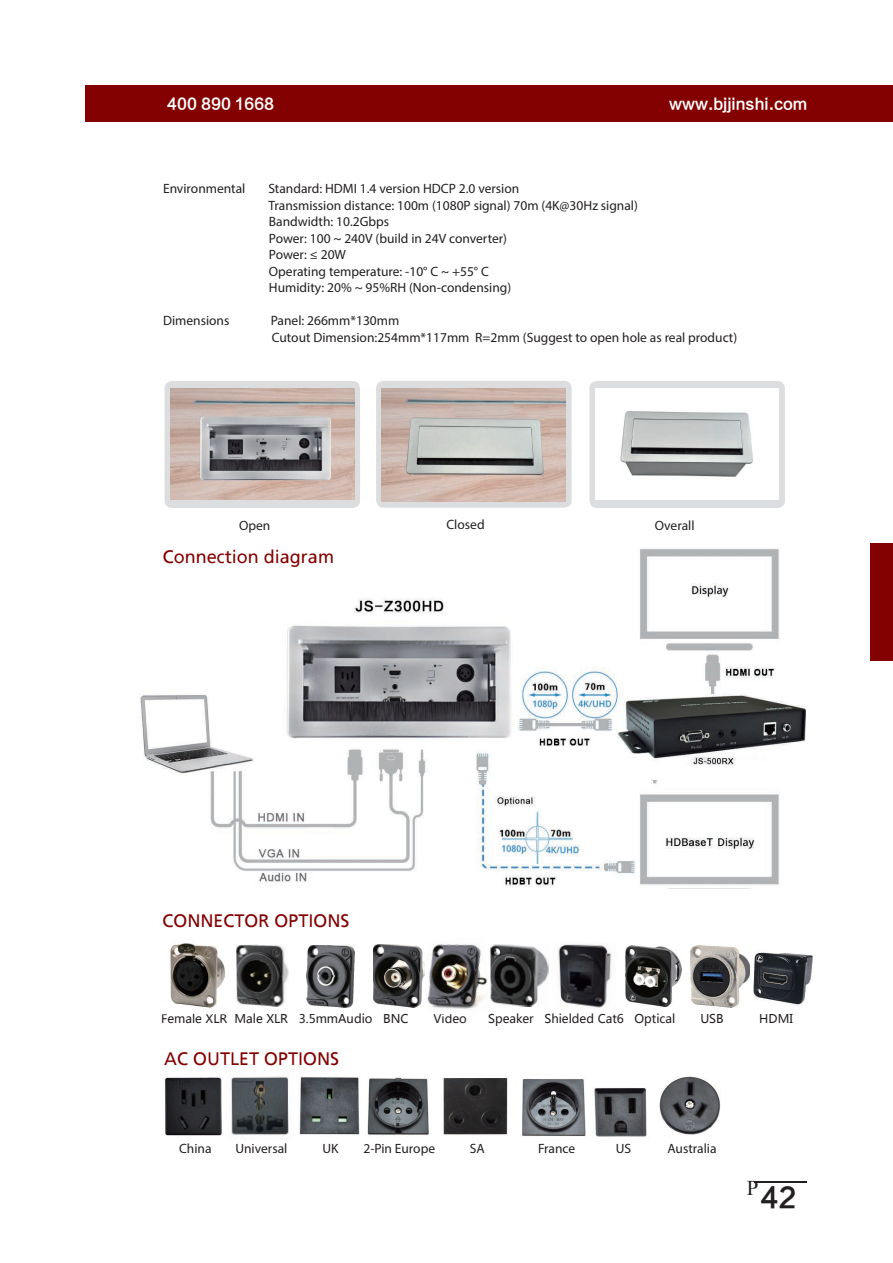
<style>
.page{position:relative;width:893px;height:1263px;background:#fff}
.page>*{position:absolute;margin:0;border:0;box-sizing:border-box;transform-origin:0 0}
.t1{font:27px "FZLTZHK GBK1 0";color:#231f20}
.t2{font:18px "Frutiger Linotype";color:#840101}
.t3{font:15px "FZLTZHK GBK1 0";color:#fff}
.t4{font:13.5px/16.5px "Myriad Pro";color:#231f20}
.t5{font:12px "Microsoft Ya Hei";color:#231f20}
</style>
<div class="page">
<div style="left:85px;top:85px;width:808px;height:36px;background:#840101"></div>
<img style="left:140px;top:548px;width:666px;height:339px">
<div style="left:165px;top:381px;width:195px;height:127px;background:#dcdddf;border-radius:7px"></div>
<img style="left:170px;top:388px;width:184px;height:111px">
<div style="left:589px;top:381px;width:196px;height:127px;background:#dcdddf;border-radius:7px"></div>
<img style="left:595px;top:388px;width:184px;height:111px">
<div style="left:376px;top:381px;width:196px;height:127px;background:#dcdddf;border-radius:7px"></div>
<img style="left:382px;top:388px;width:184px;height:113px">
<hr style="left:754px;top:1181px;width:53px;height:2px;background:#231f20">
<img style="left:231px;top:1076px;width:58px;height:59px">
<img style="left:367px;top:1077px;width:62px;height:58px">
<img style="left:522px;top:1079px;width:64px;height:57px">
<img style="left:659px;top:1077px;width:62px;height:58px">
<img style="left:594px;top:1088px;width:53px;height:49px">
<img style="left:299px;top:1077px;width:61px;height:58px">
<img style="left:165px;top:1077px;width:57px;height:58px">
<img style="left:443px;top:1078px;width:65px;height:57px">
<img style="left:236px;top:944px;width:53px;height:63px">
<img style="left:373px;top:944px;width:52px;height:64px">
<img style="left:427px;top:944px;width:60px;height:65px">
<img style="left:307px;top:946px;width:47px;height:62px">
<img style="left:170px;top:943px;width:55px;height:71px">
<img style="left:162px;top:1014px;width:64px;height:1px">
<img style="left:558px;top:944px;width:54px;height:64px">
<img style="left:690px;top:945px;width:60px;height:62px">
<img style="left:753px;top:952px;width:60px;height:53px">
<img style="left:625px;top:945px;width:57px;height:61px">
<img style="left:490px;top:944px;width:59px;height:63px">
<div style="left:870px;top:543px;width:23px;height:118px;background:#840101"></div>
<p class="t3" style="left:167px;top:95px;width:108px">400 890 1668</p>
<p class="t3" style="left:669px;top:95px;width:140px">www.bjjinshi.com</p>
<p class="t4" style="left:163px;top:180px;width:84px">Environmental</p>
<p class="t4" style="left:268px;top:180px;width:371px">Standard: HDMI 1.4 version HDCP 2.0 version<br>Transmission distance: 100m (1080P signal) 70m (4K@30Hz signal)<br>Bandwidth: 10.2Gbps<br>Power: 100 ~ 240V (build in 24V converter)<br>Power: ≤ 20W<br>Operating temperature: -10° C ~ +55° C<br>Humidity: 20% ~ 95%RH (Non-condensing)</p>
<p class="t4" style="left:163px;top:312px;width:68px">Dimensions</p>
<p class="t4" style="left:271px;top:312px;width:468px">Panel: 266mm*130mm<br>Cutout Dimension:254mm*117mm R=2mm (Suggest to open hole as real product)</p>
<p class="t4" style="left:239px;top:517px;width:33px">Open</p>
<p class="t4" style="left:446px;top:516px;width:40px">Closed</p>
<p class="t4" style="left:655px;top:517px;width:41px">Overall</p>
<h2 class="t2" style="left:163px;top:546px;width:173px">Connection diagram</h2>
<h2 class="t2" style="left:162px;top:910px;width:189px">CONNECTOR OPTIONS</h2>
<p class="t5" style="left:161px;top:1011px;width:249px">Female XLR Male XLR 3.5mmAudio BNC</p>
<p class="t5" style="left:433px;top:1011px;width:35px">Video</p>
<p class="t5" style="left:488px;top:1011px;width:189px">Speaker Shielded Cat6 Optical</p>
<p class="t5" style="left:700px;top:1011px;width:25px">USB</p>
<p class="t5" style="left:759px;top:1011px;width:35px">HDMI</p>
<h2 class="t2" style="left:164px;top:1048px;width:177px">AC OUTLET OPTIONS</h2>
<p class="t4" style="left:179px;top:1140px;width:34px">China</p>
<p class="t4" style="left:235px;top:1140px;width:53px">Universal</p>
<p class="t4" style="left:323px;top:1140px;width:18px">UK</p>
<p class="t4" style="left:363px;top:1140px;width:73px">2-Pin Europe</p>
<p class="t4" style="left:470px;top:1140px;width:16px">SA</p>
<p class="t4" style="left:538px;top:1140px;width:39px">France</p>
<p class="t4" style="left:616px;top:1140px;width:17px">US</p>
<p class="t4" style="left:667px;top:1140px;width:51px">Australia</p>
<h1 class="t1" style="left:747px;top:1183px;width:51px"><sup>P</sup>42</h1>
</div>
